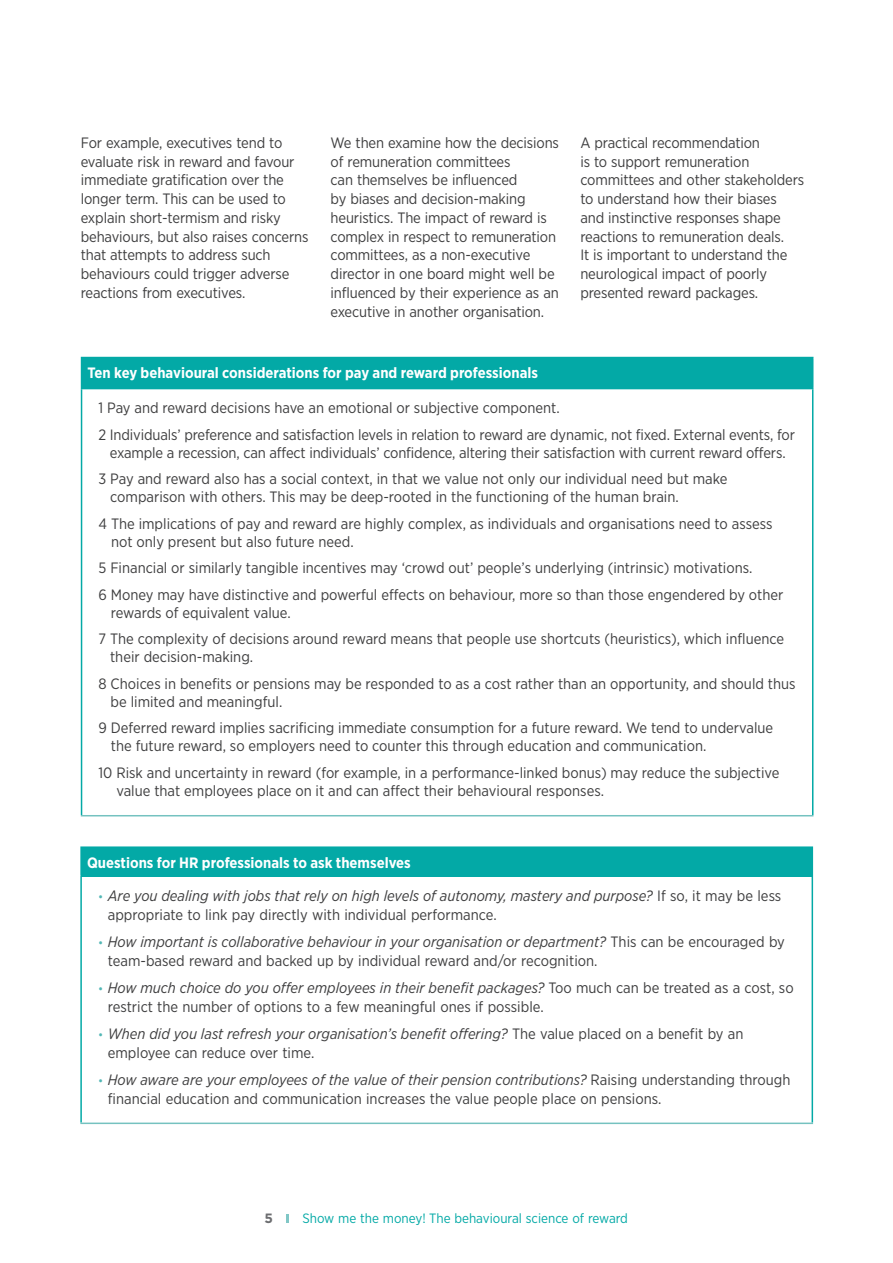
<style>
.page{position:relative;width:893px;height:1263px;background:#fff}
.page>*{position:absolute;margin:0;border:0;box-sizing:border-box;transform-origin:0 0}
.Table_text{font:15px/18px "Gotham Narrow";color:#3e3e3f}
.B_body{font:15px/18.8px "Gotham Narrow";letter-spacing:-.01em;color:#3e3e3f}
.B_bullets{font:15px/18.8px "Gotham Narrow";color:#3e3e3f}
.B_bullets-2{font:italic 15px/18.8px "Gotham Narrow";color:#3e3e3f}
.Table_text-2{font:700 15px "Gotham Narrow";color:#fff}
.t1{font:13.5px "Gotham Narrow";color:#03a9a6}
.t2{font:700 13.5px "Gotham";color:#6c6d70}
.s1{font-style:normal;font-size:12px;color:#52b7b5}
.s2{font-style:normal}
.s3{font-size:12px;color:#52b7b5}
.s4{font-style:italic}
</style>
<div class="page">
<svg style="left:287px;top:1214px;width:2px;height:9px"></svg>
<div style="left:82px;top:357px;width:731px;height:32px;background:#03a9a6"></div>
<hr style="left:81px;top:388px;width:732px;height:1px;background:#03a9a6">
<hr style="left:81px;top:357px;width:732px;height:1px;background:#03a9a6">
<hr style="left:81px;top:358px;width:1px;height:30px;background:#03a9a6">
<hr style="left:81px;top:389px;width:1px;height:426px;background:#03a9a6">
<hr style="left:812px;top:389px;width:1px;height:426px;background:#03a9a6">
<hr style="left:81px;top:815px;width:732px;height:1px;background:#75c2c0">
<div style="left:81px;top:847px;width:731px;height:29px;background:#03a9a6"></div>
<hr style="left:80px;top:875px;width:733px;height:2px;background:#03a9a6">
<hr style="left:80px;top:846px;width:733px;height:2px;background:#03a9a6">
<hr style="left:80px;top:848px;width:2px;height:27px;background:#03a9a6">
<svg style="left:812px;top:848px;width:1px;height:27px"></svg>
<hr style="left:80px;top:877px;width:2px;height:245px;background:#03a9a6">
<hr style="left:812px;top:877px;width:1px;height:245px;background:#03a9a6">
<hr style="left:80px;top:1122px;width:733px;height:2px;background:#75c2c0">
<p class="B_body" style="left:81px;top:133px;width:229px">For example, executives tend to evaluate risk in reward and favour immediate gratification over the longer term. This can be used to explain short-termism and risky behaviours, but also raises concerns that attempts to address such behaviours could trigger adverse reactions from executives.</p>
<p class="B_body" style="left:331px;top:133px;width:230px">We then examine how the decisions of remuneration committees<br>can themselves be influenced<br>by biases and decision-making heuristics. The impact of reward is complex in respect to remuneration committees, as a non-executive director in one board might well be influenced by their experience as an executive in another organisation.</p>
<p class="B_body" style="left:580px;top:133px;width:225px">A practical recommendation<br>is to support remuneration committees and other stakeholders to understand how their biases and instinctive responses shape reactions to remuneration deals.<br>It is important to understand the neurological impact of poorly presented reward packages.</p>
<p class="Table_text-2" style="left:88px;top:363px;width:452px">Ten key behavioural considerations for pay and reward professionals</p>
<p class="Table_text" style="left:99px;top:399px;width:463px">1 Pay and reward decisions have an emotional or subjective component.</p>
<p class="Table_text" style="left:99px;top:425px;width:698px;text-align:center">2 Individuals’ preference and satisfaction levels in relation to reward are dynamic, not fixed. External events, for example a recession, can affect individuals’ confidence, altering their satisfaction with current reward offers.</p>
<p class="Table_text" style="left:110px;top:470px;width:619px;text-indent:-12px">3 Pay and reward also has a social context, in that we value not only our individual need but make comparison with others. This may be deep-rooted in the functioning of the human brain.</p>
<p class="Table_text" style="left:111px;top:514px;width:663px;text-indent:-13px">4 The implications of pay and reward are highly complex, as individuals and organisations need to assess not only present but also future need.</p>
<p class="Table_text" style="left:99px;top:559px;width:655px">5 Financial or similarly tangible incentives may ‘crowd out’ people’s underlying (intrinsic) motivations.</p>
<p class="Table_text" style="left:111px;top:585px;width:674px;text-indent:-12px">6 Money may have distinctive and powerful effects on behaviour, more so than those engendered by other rewards of equivalent value.</p>
<p class="Table_text" style="left:110px;top:630px;width:675px;text-indent:-12px">7 The complexity of decisions around reward means that people use shortcuts (heuristics), which influence their decision-making.</p>
<p class="Table_text" style="left:111px;top:674px;width:687px;text-indent:-12px">8 Choices in benefits or pensions may be responded to as a cost rather than an opportunity, and should thus be limited and meaningful.</p>
<p class="Table_text" style="left:111px;top:719px;width:664px;text-indent:-12px">9 Deferred reward implies sacrificing immediate consumption for a future reward. We tend to undervalue the future reward, so employers need to counter this through education and communication.</p>
<p class="Table_text" style="left:116px;top:763px;width:665px;text-indent:-18px">10 Risk and uncertainty in reward (for example, in a performance-linked bonus) may reduce the subjective value that employees place on it and can affect their behavioural responses.</p>
<p class="Table_text-2" style="left:87px;top:853px;width:325px">Questions for HR professionals to ask themselves</p>
<p class="B_bullets-2" style="left:108px;top:886px;width:675px;text-indent:-10px"><span class="s1">•</span> Are you dealing with jobs that rely on high levels of autonomy, mastery and purpose? <span class="s2">If so, it may be less appropriate to link pay directly with individual performance.</span></p>
<p class="B_bullets" style="left:108px;top:932px;width:679px;text-indent:-10px"><span class="s3">•</span> <span class="s4">How important is collaborative behaviour in your organisation or department?</span> This can be encouraged by team-based reward and backed up by individual reward and/or recognition.</p>
<p class="B_bullets" style="left:108px;top:978px;width:687px;text-indent:-10px"><span class="s3">•</span> <span class="s4">How much choice do you offer employees in their benefit packages?</span> Too much can be treated as a cost, so restrict the number of options to a few meaningful ones if possible.</p>
<p class="B_bullets-2" style="left:108px;top:1024px;width:637px;text-indent:-10px"><span class="s1">•</span> When did you last refresh your organisation’s benefit offering? <span class="s2">The value placed on a benefit by an employee can reduce over time.</span></p>
<p class="B_bullets" style="left:108px;top:1070px;width:684px;text-indent:-10px"><span class="s3">•</span> <span class="s4">How aware are your employees of the value of their pension contributions?</span> Raising understanding through financial education and communication increases the value people place on pensions.</p>
<p class="t2" style="left:265px;top:1209px;width:10px">5</p>
<p class="t1" style="left:302px;top:1209px;width:327px">Show me the money! The behavioural science of reward</p>
</div>
